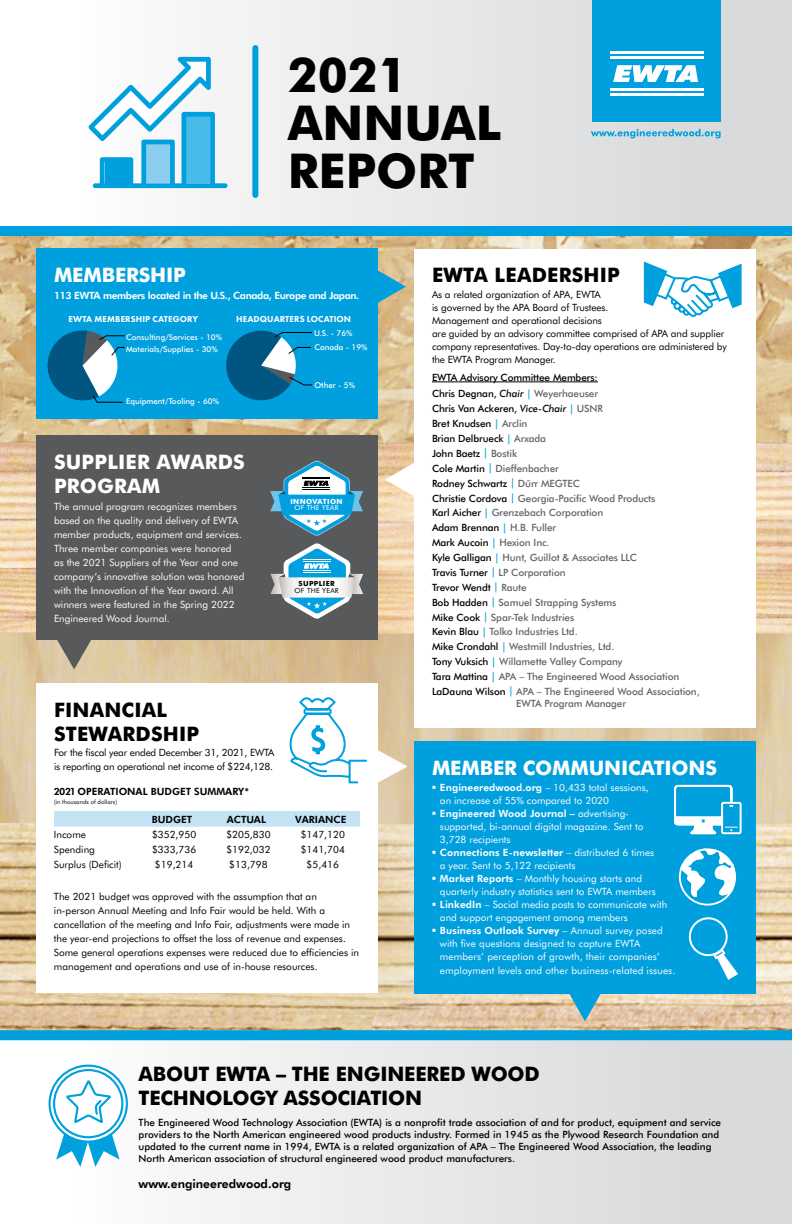
<style>
.page{position:relative;width:792px;height:1224px;background:#fff}
.page>*{position:absolute;margin:0;border:0;box-sizing:border-box;transform-origin:0 0}
.t1{font:800 48.1px/48.1px "Futura BT";color:#000}
.t2{font:800 20px/24px "Futura BT";letter-spacing:-.01em;color:#000}
.t3{font:800 20px/24px "Futura BT";letter-spacing:.01em;color:#000}
.t4{font:800 20px "Futura BT";letter-spacing:-.01em;color:#fff}
.t5{font:800 20px/24px "Futura BT";letter-spacing:.01em;color:#fff}
.t6{font:700 12px "Futura BT";color:#000}
.t7{font:10px/13px "Futura BT";color:#fff}
.t8{font:10px/13px "Futura BT";color:#000}
.t9{font:500 10px/14.9px "Futura BT";letter-spacing:-.01em;color:#636466}
.t10{font:500 10px/12px "Futura BT";color:#000}
.t11{font:10px/14px "Futura BT";letter-spacing:-.02em;color:#000}
.t12{font:700 10px "Futura BT";letter-spacing:-.035em;color:#fff}
.t13{font:700 10px "Futura BT";color:#000}
.t14{font:800 9px "Futura PT";letter-spacing:.01em;color:#fff}
.t15{font:500 8px/12.1px "Futura BT";color:#fff}
.t16{font:7.1px "Futura BT";letter-spacing:.025em;color:#fff}
.t17{font:800 7.1px "Futura BT";letter-spacing:.05em;color:#fff}
.t18{font:7.1px "Futura BT";letter-spacing:.025em;color:#000}
.t19{font:800 7.1px "Futura BT";letter-spacing:.05em;color:#000}
.t20{font:6px "Futura BT";color:#000}
.s1{font-style:italic}
.s2{color:#009fde}
.s3{color:#636466}
.s4{color:#000}
.s5{font-style:italic;color:#000}
.s6{font-weight:700}
</style>
<div class="page">
<div style="left:0;top:0;width:792px;height:1224px;background:linear-gradient(to right,#fff,#d4d5d7)"></div>
<img style="left:0;top:236px;width:792px;height:794px">
<div style="left:252px;top:48px;width:6px;height:147px;background:#009fde"></div>
<div style="left:0;top:226px;width:792px;height:10px;background:#009fde"></div>
<div style="left:0;top:1030px;width:792px;height:10px;background:#009fde"></div>
<div style="left:593px;top:0;width:128px;height:122px;background:#009fde"></div>
<hr style="left:610px;top:56px;width:93px;height:3px;background:#fff">
<hr style="left:610px;top:51px;width:93px;height:3px;background:#fff">
<hr style="left:610px;top:93px;width:93px;height:3px;background:#fff">
<hr style="left:610px;top:88px;width:93px;height:3px;background:#fff">
<svg style="left:613px;top:65px;width:85px;height:17px"></svg>
<div style="left:36px;top:248px;width:342px;height:171px;background:#009fde"></div>
<svg style="left:378px;top:269px;width:28px;height:35px"></svg>
<div style="left:414px;top:249px;width:342px;height:478px;background:#fff"></div>
<hr style="left:432px;top:382px;width:166px;height:1px;background:#000">
<svg style="left:643px;top:261px;width:99px;height:56px"></svg>
<svg style="left:385px;top:462px;width:29px;height:35px"></svg>
<svg style="left:88px;top:57px;width:140px;height:131px"></svg>
<svg style="left:47px;top:1064px;width:82px;height:103px"></svg>
<div style="left:36px;top:436px;width:342px;height:204px;background:#58595b"></div>
<svg style="left:270px;top:461px;width:93px;height:75px"></svg>
<svg style="left:270px;top:543px;width:93px;height:76px"></svg>
<svg style="left:591px;top:129px;width:130px;height:9px"></svg>
<svg style="left:47px;top:330px;width:78px;height:73px"></svg>
<div style="left:414px;top:741px;width:342px;height:253px;background:#009fde"></div>
<svg style="left:378px;top:749px;width:30px;height:35px"></svg>
<svg style="left:674px;top:784px;width:88px;height:123px"></svg>
<svg style="left:688px;top:917px;width:50px;height:63px"></svg>
<svg style="left:57px;top:640px;width:34px;height:29px"></svg>
<div style="left:36px;top:683px;width:342px;height:310px;background:#fff"></div>
<div style="left:54px;top:811px;width:306px;height:16px;background:#c4e4f6"></div>
<svg style="left:289px;top:697px;width:78px;height:87px"></svg>
<svg style="left:568px;top:994px;width:34px;height:27px"></svg>
<svg style="left:226px;top:330px;width:87px;height:71px"></svg>
<h1 class="t1" style="left:288px;top:48px;width:215px">2021<br>ANNUAL<br>REPORT</h1>
<h2 class="t4" style="left:54px;top:261px;width:133px">MEMBERSHIP</h2>
<p class="t12" style="left:54px;top:288px;width:307px">113 EWTA members located in the U.S., Canada, Europe and Japan.</p>
<p class="t14" style="left:69px;top:313px;width:131px">EWTA MEMBERSHIP CATEGORY</p>
<p class="t15" style="left:126px;top:330px;width:97px">Consulting/Services - 10%<br>Materials/Supplies - 30%</p>
<p class="t15" style="left:126px;top:395px;width:94px">Equipment/Tooling - 60%</p>
<p class="t14" style="left:236px;top:313px;width:116px">HEADQUARTERS LOCATION</p>
<p class="t15" style="left:314px;top:326px;width:40px">U.S. - 76%</p>
<p class="t15" style="left:314px;top:340px;width:55px">Canada - 19%</p>
<p class="t15" style="left:314px;top:379px;width:42px">Other - 5%</p>
<h2 class="t5" style="left:54px;top:449px;width:192px">SUPPLIER AWARDS<br>PROGRAM</h2>
<p class="t7" style="left:54px;top:499px;width:192px;line-height:14px">The annual program recognizes members based on the quality and delivery of EWTA member products, equipment and services.<br>Three member companies were honored<br>as the 2021 Suppliers of the Year and one company’s innovative solution was honored with the Innovation of the Year award. All winners were featured in the Spring 2022<br>Engineered Wood Journal.</p>
<p class="t16" style="left:190px;top:586px;width:46px">OF THE YEAR</p>
<p class="t17" style="left:290px;top:496px;width:54px">INNOVATION</p>
<p class="t16" style="left:294px;top:503px;width:46px">OF THE YEAR</p>
<p class="t19" style="left:299px;top:579px;width:38px">SUPPLIER</p>
<p class="t18" style="left:295px;top:586px;width:46px">OF THE YEAR</p>
<h2 class="t3" style="left:54px;top:696px;width:147px">FINANCIAL<br>STEWARDSHIP</h2>
<p class="t11" style="left:54px;top:746px;width:222px">For the fiscal year ended December 31, 2021, EWTA is reporting an operational net income of $224,128.</p>
<p class="t13" style="left:54px;top:785px;width:197px">2021 OPERATIONAL BUDGET SUMMARY*</p>
<p class="t20" style="left:54px;top:798px;width:65px">(in thousands of dollars)</p>
<p class="t13" style="left:152px;top:812px;width:42px">BUDGET</p>
<p class="t13" style="left:227px;top:812px;width:41px">ACTUAL</p>
<p class="t13" style="left:295px;top:812px;width:53px">VARIANCE</p>
<p class="t8" style="left:54px;top:828px;width:33px">Income</p>
<p class="t8" style="left:152px;top:828px;width:46px">$352,950</p>
<p class="t8" style="left:226px;top:828px;width:46px">$205,830</p>
<p class="t8" style="left:301px;top:828px;width:46px">$147,120</p>
<p class="t8" style="left:54px;top:843px;width:42px">Spending</p>
<p class="t8" style="left:152px;top:843px;width:46px">$333,736</p>
<p class="t8" style="left:226px;top:843px;width:46px">$192,032</p>
<p class="t8" style="left:301px;top:843px;width:46px">$141,704</p>
<p class="t8" style="left:54px;top:858px;width:69px">Surplus (Deficit)</p>
<p class="t8" style="left:155px;top:858px;width:40px">$19,214</p>
<p class="t8" style="left:229px;top:858px;width:40px">$13,798</p>
<p class="t8" style="left:307px;top:858px;width:34px">$5,416</p>
<p class="t8" style="left:54px;top:889px;width:307px;line-height:14px">The 2021 budget was approved with the assumption that an in-person Annual Meeting and Info Fair would be held. With a cancellation of the meeting and Info Fair, adjustments were made in the year-end projections to offset the loss of revenue and expenses.<br>Some general operations expenses were reduced due to efficiencies in management and operations and use of in-house resources.</p>
<h2 class="t3" style="left:432px;top:262px;width:189px">EWTA LEADERSHIP</h2>
<p class="t8" style="left:432px;top:288px;width:296px">As a related organization of APA, EWTA<br>is governed by the APA Board of Trustees.<br>Management and operational decisions<br>are guided by an advisory committee comprised of APA and supplier company representatives. Day-to-day operations are administered by the EWTA Program Manager.</p>
<p class="t10" style="left:432px;top:369px;width:168px;line-height:16.5px">EWTA Advisory Committee Members:<br>Chris Degnan, <span class="s1">Chair</span> <span class="s2">|</span> <span class="s3">Weyerhaeuser</span></p>
<p class="t9" style="left:432px;top:401px;width:269px"><span class="s4">Chris Van Ackeren,</span> <span class="s5">Vice-Chair</span> <span class="s2">|</span> USNR<br><span class="s4">Bret Knudsen</span> <span class="s2">|</span> Arclin<br><span class="s4">Brian Delbrueck</span> <span class="s2">|</span> Arxada<br><span class="s4">John Baetz</span> <span class="s2">|</span> Bostik<br><span class="s4">Cole Martin</span> <span class="s2">|</span> Dieffenbacher<br><span class="s4">Rodney Schwartz</span> <span class="s2">|</span> Dűrr MEGTEC<br><span class="s4">Christie Cordova</span> <span class="s2">|</span> Georgia-Pacific Wood Products<br><span class="s4">Karl Aicher</span> <span class="s2">|</span> Grenzebach Corporation<br><span class="s4">Adam Brennan</span> <span class="s2">|</span> H.B. Fuller<br><span class="s4">Mark Aucoin</span> <span class="s2">|</span> Hexion Inc.<br><span class="s4">Kyle Galligan</span> <span class="s2">|</span> Hunt, Guillot &amp; Associates LLC<br><span class="s4">Travis Turner</span> <span class="s2">|</span> LP Corporation<br><span class="s4">Trevor Wendt</span> <span class="s2">|</span> Raute<br><span class="s4">Bob Hadden</span> <span class="s2">|</span> Samuel Strapping Systems<br><span class="s4">Mike Cook</span> <span class="s2">|</span> Spar-Tek Industries<br><span class="s4">Kevin Blau</span> <span class="s2">|</span> Tolko Industries Ltd.<br><span class="s4">Mike Crondahl</span> <span class="s2">|</span> Westmill Industries, Ltd.<br><span class="s4">Tony Vuksich</span> <span class="s2">|</span> Willamette Valley Company<br><span class="s4">Tara Mattina</span> <span class="s2">|</span> APA – The Engineered Wood Association <span class="s4">LaDauna Wilson</span> <span class="s2">|</span> APA – The Engineered Wood Association,</p>
<p class="t9" style="left:516px;top:696px;width:111px">EWTA Program Manager</p>
<h2 class="t4" style="left:432px;top:753px;width:286px">MEMBER COMMUNICATIONS</h2>
<p class="t7" style="left:440px;top:780px;width:229px"><span class="s6">Engineeredwood.org</span> – 10,433 total sessions,<br>an increase of 55% compared to 2020<br><span class="s6">Engineered Wood Journal –</span> advertising&shy;supported, bi-annual digital magazine. Sent to 3,728 recipients<br><span class="s6">Connections E-newsletter</span> – distributed 6 times<br>a year. Sent to 5,122 recipients<br><span class="s6">Market Reports</span> – Monthly housing starts and quarterly industry statistics sent to EWTA members <span class="s6">LinkedIn</span> – Social media posts to communicate with and support engagement among members <span class="s6">Business Outlook Survey</span> – Annual survey posed with five questions designed to capture EWTA members’ perception of growth, their companies’</p>
<p class="t7" style="left:440px;top:963px;width:237px">employment levels and other business-related issues.</p>
<h2 class="t2" style="left:139px;top:1060px;width:403px">ABOUT EWTA – THE ENGINEERED WOOD<br>TECHNOLOGY ASSOCIATION</h2>
<p class="t10" style="left:139px;top:1116px;width:584px">The Engineered Wood Technology Association (EWTA) is a nonprofit trade association of and for product, equipment and service providers to the North American engineered wood products industry. Formed in 1945 as the Plywood Research Foundation and updated to the current name in 1994, EWTA is a related organization of APA – The Engineered Wood Association, the leading North American association of structural engineered wood product manufacturers.</p>
<p class="t6" style="left:139px;top:1175px;width:154px">www.engineeredwood.org</p>
</div>
